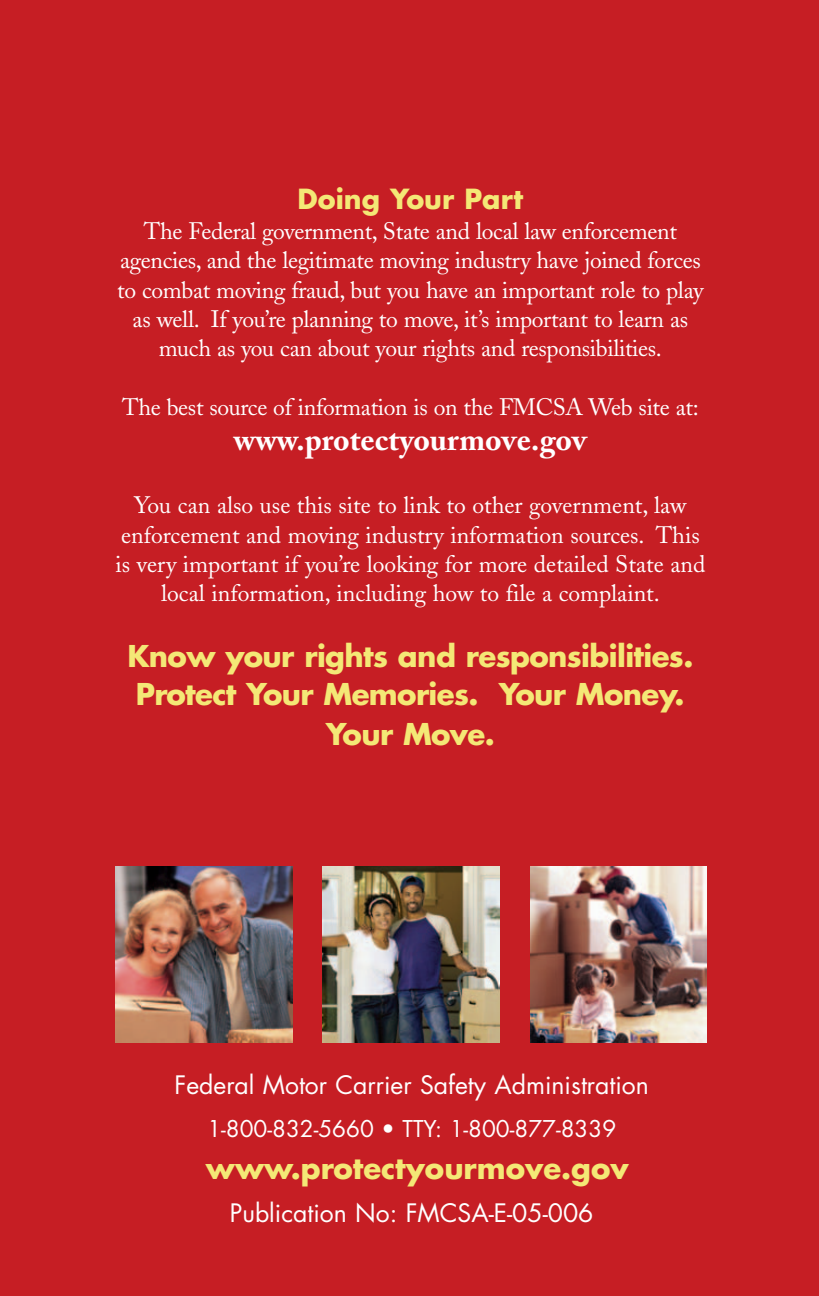
<style>
.page{position:relative;width:819px;height:1296px;background:#c61e24}
.page>*{position:absolute;margin:0;border:0;box-sizing:border-box;transform-origin:0 0}
.t1{font:700 31.5px "Adobe Caslon";color:#fff}
.t2{font:700 29.25px/40.1px "Futura";letter-spacing:-.02em;color:#f4e876;text-align:center}
.t3{font:700 29.25px "Futura";color:#f4e876}
.t4{font:700 27px "Futura";color:#f4e876}
.t5{font:24.75px "Futura";color:#fff}
.t6{font:23.62px/29.5px "Adobe Caslon";letter-spacing:-.015em;color:#fff;text-align:center}
.t7{font:22.5px "Futura";color:#fff}
</style>
<div class="page">
<img style="left:530px;top:866px;width:176px;height:177px">
<img style="left:116px;top:866px;width:176px;height:177px">
<img style="left:323px;top:866px;width:176px;height:177px">
<p class="t4" style="left:298px;top:186px;width:227px">Doing Your Part</p>
<p class="t6" style="left:117px;top:219px;width:588px">The Federal government, State and local law enforcement agencies, and the legitimate moving industry have joined forces to combat moving fraud, but you have an important role to play as well. If you’re planning to move, it’s important to learn as much as you can about your rights and responsibilities.</p>
<p class="t6" style="left:122px;top:395px;width:578px">The best source of information is on the FMCSA Web site at:</p>
<p class="t1" style="left:234px;top:427px;width:354px">www.protectyourmove.gov</p>
<p class="t6" style="left:115px;top:493px;width:591px">You can also use this site to link to other government, law enforcement and moving industry information sources. This is very important if you’re looking for more detailed State and local information, including how to file a complaint.</p>
<p class="t2" style="left:127px;top:639px;width:568px">Know your rights and responsibilities.</p>
<p class="t2" style="left:136px;top:677px;width:550px">Protect Your Memories. Your Money.<br>Your Move.</p>
<p class="t5" style="left:175px;top:1073px;width:476px">Federal Motor Carrier Safety Administration</p>
<p class="t7" style="left:207px;top:1118px;width:410px">1-800-832-5660 • TTY: 1-800-877-8339</p>
<p class="t3" style="left:206px;top:1155px;width:424px">www.protectyourmove.gov</p>
<p class="t5" style="left:230px;top:1202px;width:365px">Publication No: FMCSA-E-05-006</p>
</div>
